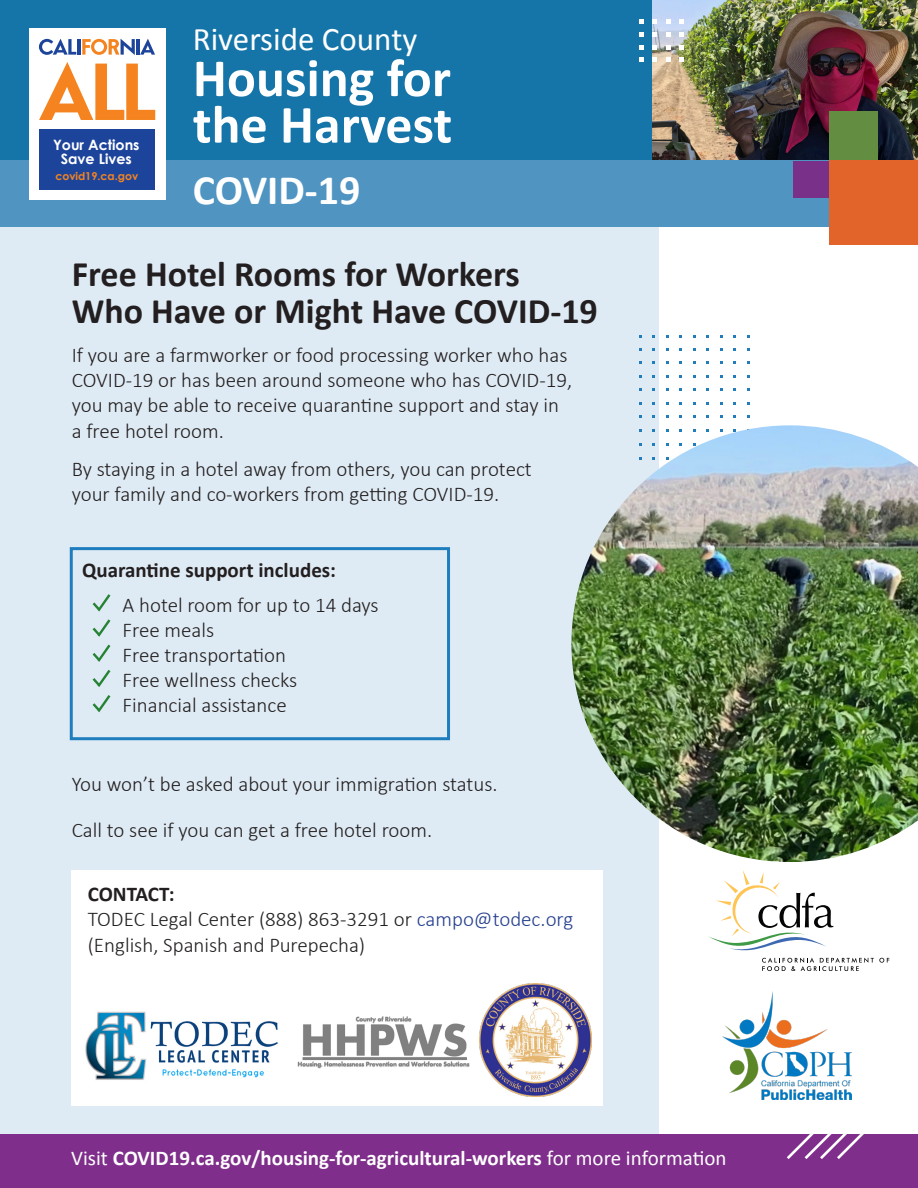
<style>
.page{position:relative;width:918px;height:1188px;background:#fff}
.page>*{position:absolute;margin:0;border:0;box-sizing:border-box;transform-origin:0 0}
.t1{font:700 54px/46.5px "Calibri";color:#fff}
.t2{font:700 42px "Calibri";color:#fff}
.t3{font:700 36px/37.5px "Calibri";color:#231f20}
.t4{font:33px "Calibri";color:#fff}
.t5{font:300 21px/25.2px "Calibri";color:#231f20}
.t6{font:700 21px "Calibri";color:#fff}
.t7{font:700 21px "Calibri";color:#231f20}
.t8{font:700 14.25px/14.2px "Century Gothic";color:#fff;text-align:center}
.t9{font:700 10.95px "Century Gothic";color:#f58420}
.s1{font-weight:700}
.s2{color:#253f8e}
.s3{font-weight:400}
</style>
<div class="page">
<div style="left:0;top:0;width:918px;height:161px;background:#1675a8"></div>
<img style="left:652px;top:0;width:266px;height:160px">
<div style="left:0;top:160px;width:659px;height:1028px;background:#dfebf4"></div>
<div style="left:0;top:160px;width:918px;height:67px;background:#5094c2"></div>
<div style="left:793px;top:161px;width:36px;height:37px;background:#783089"></div>
<div style="left:829px;top:111px;width:49px;height:50px;background:#638d41"></div>
<div style="left:829px;top:161px;width:89px;height:84px;background:#e3642a"></div>
<div style="left:0;top:1134px;width:918px;height:54px;background:#7f2f8b"></div>
<div style="left:71px;top:870px;width:532px;height:236px;background:#fff"></div>
<svg style="left:639px;top:20px;width:5px;height:4px"></svg>
<svg style="left:652px;top:20px;width:5px;height:4px"></svg>
<svg style="left:666px;top:20px;width:5px;height:4px"></svg>
<svg style="left:679px;top:20px;width:5px;height:4px"></svg>
<svg style="left:639px;top:32px;width:5px;height:5px"></svg>
<svg style="left:652px;top:32px;width:5px;height:5px"></svg>
<svg style="left:666px;top:32px;width:5px;height:5px"></svg>
<svg style="left:679px;top:32px;width:5px;height:5px"></svg>
<svg style="left:639px;top:45px;width:5px;height:4px"></svg>
<svg style="left:652px;top:45px;width:5px;height:4px"></svg>
<svg style="left:666px;top:45px;width:5px;height:4px"></svg>
<svg style="left:679px;top:45px;width:5px;height:4px"></svg>
<svg style="left:639px;top:58px;width:5px;height:4px"></svg>
<svg style="left:652px;top:58px;width:5px;height:4px"></svg>
<svg style="left:666px;top:58px;width:5px;height:4px"></svg>
<svg style="left:679px;top:58px;width:5px;height:4px"></svg>
<div style="left:70px;top:547px;width:380px;height:193px;border:3px solid #1e7dbd"></div>
<img style="left:723px;top:992px;width:129px;height:108px">
<img style="left:297px;top:1016px;width:183px;height:53px">
<img style="left:85px;top:1011px;width:193px;height:69px">
<img style="left:480px;top:984px;width:112px;height:112px">
<img style="left:571px;top:425px;width:347px;height:437px">
<svg style="left:93px;top:594px;width:17px;height:18px"></svg>
<svg style="left:93px;top:619px;width:17px;height:18px"></svg>
<svg style="left:93px;top:645px;width:17px;height:17px"></svg>
<svg style="left:93px;top:670px;width:17px;height:17px"></svg>
<svg style="left:93px;top:695px;width:17px;height:17px"></svg>
<svg style="left:787px;top:1134px;width:77px;height:25px"></svg>
<svg style="left:708px;top:870px;width:181px;height:101px"></svg>
<div style="left:29px;top:29px;width:136px;height:171px;background:#fff"></div>
<div style="left:39px;top:129px;width:116px;height:61px;background:#1d449b"></div>
<svg style="left:39px;top:62px;width:116px;height:58px"></svg>
<svg style="left:39px;top:39px;width:37px;height:16px"></svg>
<hr style="left:77px;top:39px;width:4px;height:16px;background:#1d449b">
<svg style="left:82px;top:39px;width:73px;height:16px"></svg>
<p class="t8" style="left:53px;top:137px;width:88px">Your Actions<br>Save Lives</p>
<p class="t9" style="left:55px;top:167px;width:84px">covid19.ca.gov</p>
<p class="t4" style="left:193px;top:18px;width:226px">Riverside County</p>
<p class="t1" style="left:193px;top:55px;width:261px">Housing for the Harvest</p>
<p class="t2" style="left:193px;top:164px;width:169px">COVID-19</p>
<p class="t3" style="left:72px;top:255px;width:528px">Free Hotel Rooms for Workers<br>Who Have or Might Have COVID-19</p>
<p class="t5" style="left:72px;top:342px;width:502px">If you are a farmworker or food processing worker who has COVID-19 or has been around someone who has COVID-19, you may be able to receive quarantine support and stay in a free hotel room.</p>
<p class="t5" style="left:72px;top:456px;width:462px">By staying in a hotel away from others, you can protect your family and co-workers from getting COVID-19.</p>
<p class="t7" style="left:82px;top:557px;width:256px">Quarantine support includes:</p>
<p class="t5" style="left:123px;top:592px;width:258px">A hotel room for up to 14 days<br>Free meals<br>Free transportation<br>Free wellness checks<br>Financial assistance</p>
<p class="t5" style="left:72px;top:772px;width:427px">You won’t be asked about your immigration status.</p>
<p class="t5" style="left:72px;top:817px;width:362px">Call to see if you can get a free hotel room.</p>
<p class="t5" style="left:88px;top:881px;width:487px"><span class="s1">CONTACT:<br></span>TODEC Legal Center (888) 863-3291 or <span class="s2">campo@todec.org </span>(English, Spanish and Purepecha)</p>
<p class="t6" style="left:71px;top:1145px;width:657px"><span class="s3">Visit</span> COVID19.ca.gov/housing-for-agricultural-workers <span class="s3">for more information</span></p>
</div>
